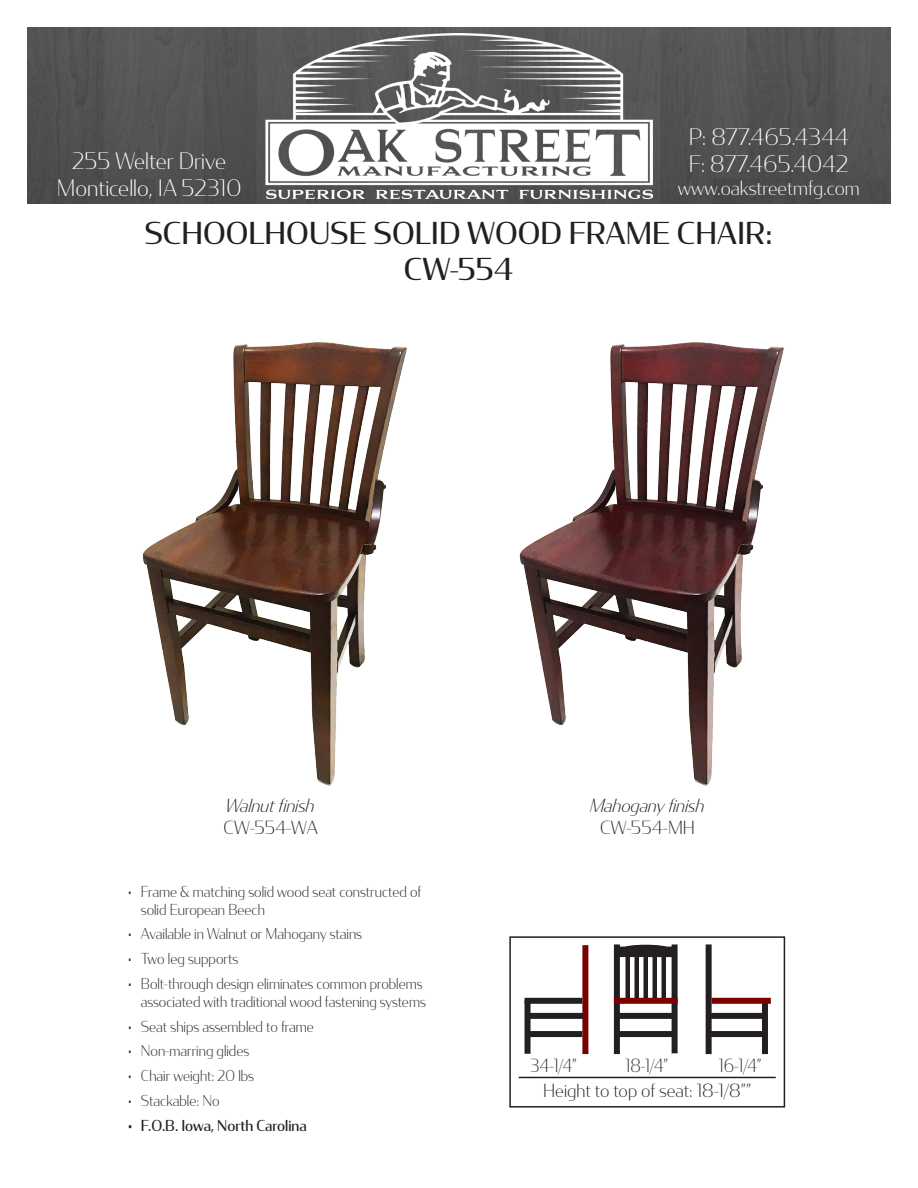
<style>
.page{position:relative;width:918px;height:1188px;background:#fff}
.page>*{position:absolute;margin:0;border:0;box-sizing:border-box;transform-origin:0 0}
.t1{font:30px/36px "Condor";color:#231f20;text-align:center}
.t2{font:200 22.5px/27px "Condor";color:#fff;text-align:center}
.t3{font:200 19.5px "Condor";color:#fff}
.t4{font:200 18px/25px "Condor";color:#231f20;scale:.9 1}
.t5{font:italic 200 18px "Condor";color:#231f20}
.t6{font:200 18px "Condor";color:#231f20}
.t7{font:200 15px/18px "Condor";color:#231f20;scale:.96 1}
.t8{font:15px "Condor";color:#231f20;scale:.96 1}
</style>
<div class="page">
<hr style="left:644px;top:952px;width:4px;height:48px;background:#231f20">
<div style="left:762px;top:1000px;width:6px;height:54px;background:#231f20"></div>
<img style="left:27px;top:27px;width:864px;height:177px">
<img style="left:266px;top:33px;width:386px;height:165px">
<div style="left:706px;top:944px;width:6px;height:110px;background:#231f20"></div>
<div style="left:712px;top:998px;width:59px;height:6px;background:#790100"></div>
<div style="left:582px;top:945px;width:6px;height:109px;background:#790100"></div>
<hr style="left:653px;top:953px;width:4px;height:48px;background:#231f20">
<hr style="left:662px;top:952px;width:4px;height:48px;background:#231f20">
<div style="left:634px;top:953px;width:5px;height:48px;background:#231f20"></div>
<div style="left:625px;top:953px;width:5px;height:48px;background:#231f20"></div>
<div style="left:525px;top:998px;width:57px;height:6px;background:#231f20"></div>
<div style="left:614px;top:944px;width:6px;height:110px;background:#231f20"></div>
<div style="left:672px;top:944px;width:6px;height:109px;background:#231f20"></div>
<div style="left:614px;top:998px;width:64px;height:6px;background:#790100"></div>
<div style="left:617px;top:947px;width:59px;height:10px;background:#231f20"></div>
<hr style="left:519px;top:1077px;width:257px;height:1px;background:#231f20">
<div style="left:509px;top:936px;width:276px;height:172px;border:2px solid #231f20"></div>
<div style="left:525px;top:1001px;width:6px;height:53px;background:#231f20"></div>
<div style="left:617px;top:1031px;width:56px;height:6px;background:#231f20"></div>
<div style="left:526px;top:1031px;width:56px;height:6px;background:#231f20"></div>
<div style="left:708px;top:1031px;width:56px;height:6px;background:#231f20"></div>
<img style="left:142px;top:343px;width:265px;height:443px">
<img style="left:519px;top:343px;width:265px;height:443px">
<div style="left:527px;top:1013px;width:56px;height:6px;background:#231f20"></div>
<div style="left:709px;top:1013px;width:56px;height:6px;background:#231f20"></div>
<div style="left:617px;top:1013px;width:56px;height:6px;background:#231f20"></div>
<div style="left:625px;top:945px;width:42px;height:6px;background:#231f20;border-radius:50%"></div>
<div style="left:624px;top:945px;width:44px;height:7px;border:2px solid #231f20;border-radius:50%"></div>
<h2 class="t2" style="left:57px;top:146px;width:186px">255 Welter Drive<br>Monticello, IA 52310</h2>
<h2 class="t2" style="left:689px;top:123px;width:161px;text-align:left">P: 877.465.4344<br>F: 877.465.4042</h2>
<h3 class="t3" style="left:678px;top:176px;width:184px">www.oakstreetmfg.com</h3>
<h1 class="t1" style="left:144px;top:214px;width:630px">SCHOOLHOUSE SOLID WOOD FRAME CHAIR:<br>CW-554</h1>
<p class="t5" style="left:226px;top:795px;width:90px">Walnut finish</p>
<p class="t6" style="left:224px;top:816px;width:96px">CW-554-WA</p>
<p class="t7" style="left:141px;top:882px;width:294px;text-indent:-14px">• Frame &amp; matching solid wood seat constructed of solid European Beech</p>
<p class="t7" style="left:127px;top:925px;width:246px">• Available in Walnut or Mahogany stains</p>
<p class="t7" style="left:127px;top:949px;width:117px">• Two leg supports</p>
<p class="t7" style="left:127px;top:974px;width:312px;text-align:right">• Bolt-through design eliminates common problems associated with traditional wood fastening systems</p>
<p class="t7" style="left:127px;top:1017px;width:196px">• Seat ships assembled to frame</p>
<p class="t7" style="left:127px;top:1042px;width:129px">• Non-marring glides</p>
<p class="t7" style="left:127px;top:1066px;width:134px">• Chair weight: 20 lbs</p>
<p class="t7" style="left:127px;top:1091px;width:98px">• Stackable: No</p>
<p class="t8" style="left:127px;top:1116px;width:188px">• F.O.B. Iowa, North Carolina</p>
<p class="t5" style="left:590px;top:795px;width:116px">Mahogany finish</p>
<p class="t6" style="left:600px;top:816px;width:96px">CW-554-MH</p>
<p class="t4" style="left:530px;top:1053px;width:53px">34-1/4”</p>
<p class="t4" style="left:626px;top:1053px;width:49px">18-1/4”</p>
<p class="t4" style="left:543px;top:1053px;width:244px;text-indent:176px">16-1/4”<br>Height to top of seat: 18-1/8””</p>
</div>
